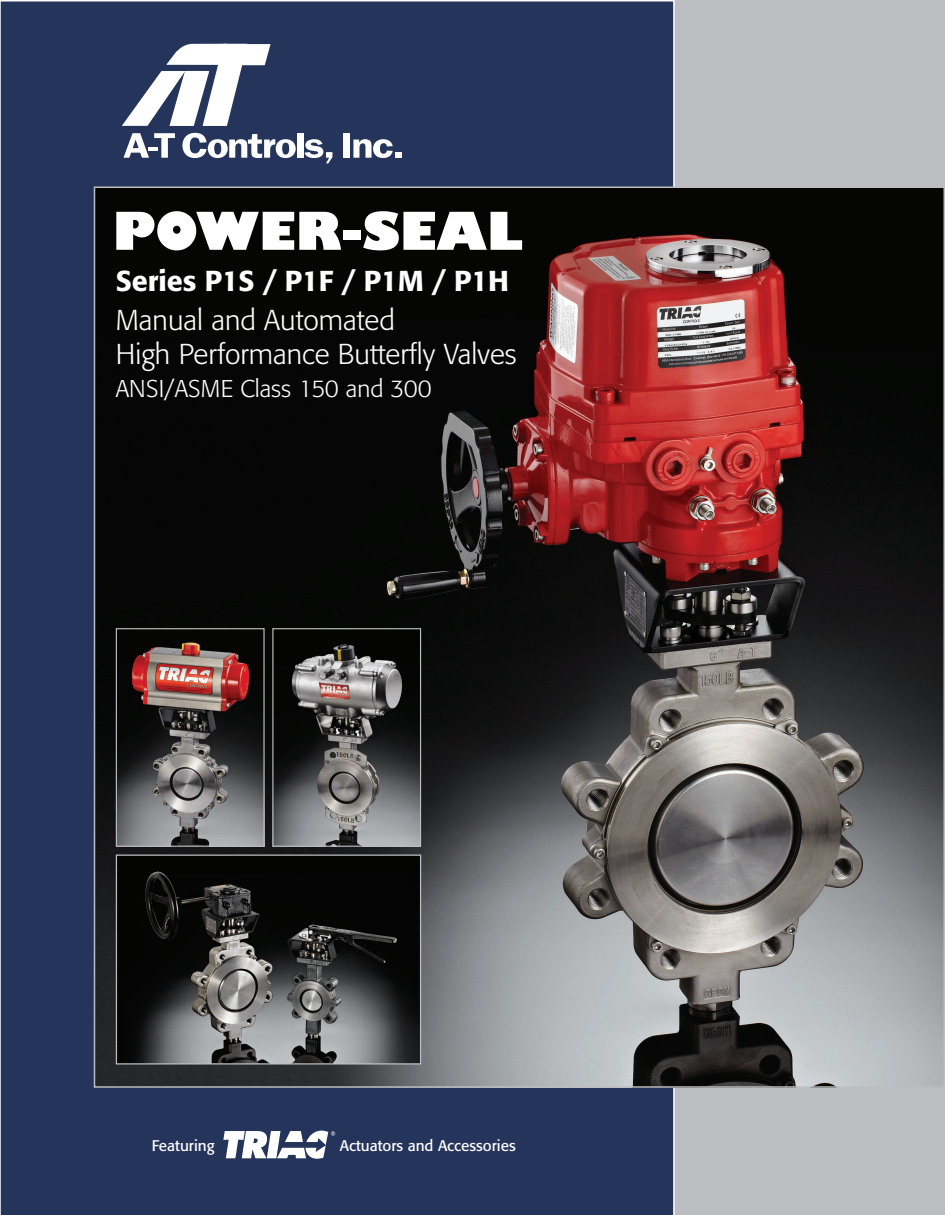
<style>
.page{position:relative;width:945px;height:1215px;background:#fff}
.page>*{position:absolute;margin:0;border:0;box-sizing:border-box;transform-origin:0 0}
.t1{font:800 51px "Gill Sans";color:#fff}
.t2{font:300 28.5px/34.2px "Formata";color:#fff}
.t3{font:500 28.5px "Formata";color:#fff}
.t4{font:300 24px "Formata";color:#fff}
.t5{font:15.3px "Formata";color:#fff}
</style>
<div class="page">
<div style="left:665px;top:1px;width:280px;height:1214px;background:#bcbdc0"></div>
<div style="left:0;top:0;width:675px;height:1215px;background:#24345a"></div>
<img style="left:97px;top:190px;width:845px;height:895px">
<svg style="left:223px;top:1131px;width:112px;height:28px"></svg>
<svg style="left:124px;top:133px;width:51px;height:25px"></svg>
<svg style="left:182px;top:133px;width:114px;height:25px"></svg>
<div style="left:297px;top:133px;width:6px;height:25px;background:#fff"></div>
<svg style="left:305px;top:139px;width:27px;height:24px"></svg>
<div style="left:343px;top:133px;width:7px;height:25px;background:#fff"></div>
<svg style="left:353px;top:139px;width:40px;height:19px"></svg>
<div style="left:395px;top:152px;width:7px;height:6px;background:#fff"></div>
<svg style="left:122px;top:44px;width:149px;height:82px"></svg>
<img style="left:118px;top:857px;width:301px;height:206px">
<div style="left:116px;top:855px;width:305px;height:210px;border:1px solid #bcbdc0"></div>
<img style="left:118px;top:630px;width:145px;height:215px">
<div style="left:116px;top:628px;width:149px;height:219px;border:1px solid #bcbdc0"></div>
<img style="left:274px;top:630px;width:145px;height:215px">
<div style="left:272px;top:628px;width:149px;height:219px;border:1px solid #bcbdc0"></div>
<h1 class="t1" style="left:112px;top:199px;width:411px">POWER-SEAL</h1>
<p class="t3" style="left:116px;top:263px;width:395px">Series P1S / P1F / P1M / P1H</p>
<p class="t2" style="left:116px;top:303px;width:402px">Manual and Automated<br>High Performance Butterfly Valves</p>
<p class="t4" style="left:116px;top:375px;width:318px">ANSI/ASME Class 150 and 300</p>
<p class="t5" style="left:152px;top:1137px;width:64px">Featuring</p>
<p class="t5" style="left:340px;top:1137px;width:177px">Actuators and Accessories</p>
</div>
